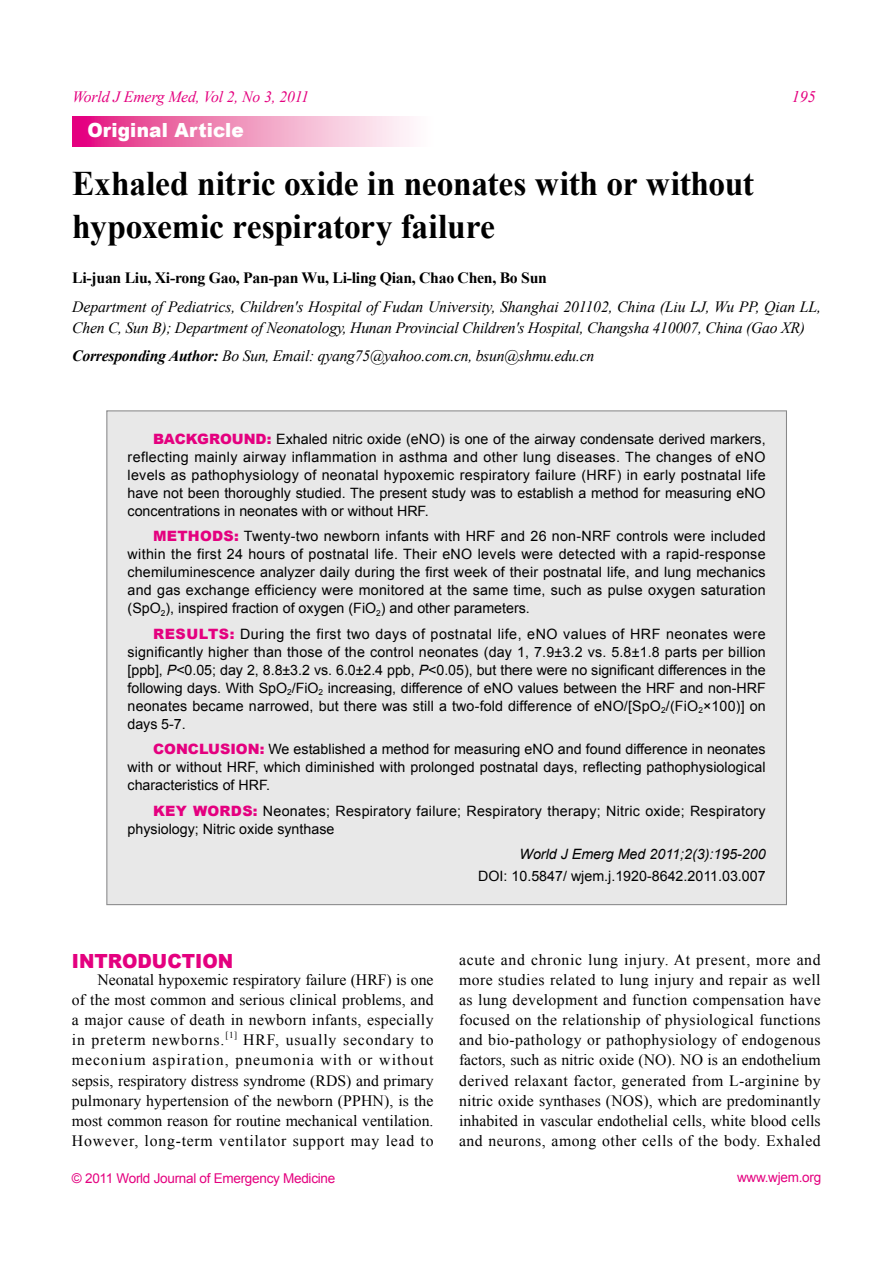
<style>
.page{position:relative;width:893px;height:1263px;background:#fff}
.page>*{position:absolute;margin:0;border:0;box-sizing:border-box;transform-origin:0 0}
.t1{font:700 34.5px/42.5px "Times New Roman";letter-spacing:-.01em;color:#000}
.t2{font:900 19.5px "Arial";letter-spacing:.01em;color:#fff;scale:.95 1}
.t3{font:900 19.5px "Arial";color:#e4007f;scale:.95 1}
.t4{font:italic 16.05px "Times New Roman";color:#e4007f}
.t5{font:15.75px/20.1px "Times New Roman";letter-spacing:.03em;color:#000;text-align:justify}
.t6{font:italic 15.75px/21px "Times New Roman";letter-spacing:-.02em;color:#000}
.t7{font:700 15.75px "Times New Roman";letter-spacing:-.02em;color:#000}
.t8{font:italic 15.75px "Times New Roman";letter-spacing:-.01em;color:#e4007f}
.t9{font:14.25px/18px "Arial";color:#000;text-align:justify}
.t10{font:14.25px/18px "Arial";letter-spacing:.02em;color:#000}
.t11{font:italic 14.25px "Arial";color:#000}
.t12{font:13.5px "Arial";letter-spacing:-.02em;color:#e4007f}
.t13{font:9.15px "Times New Roman";color:#000}
.s1{font-weight:700}
.s2{font-weight:900;color:#e4007f}
.s3{font-style:italic}
</style>
<div class="page">
<svg style="left:72px;top:116px;width:341px;height:31px;background:#f08dbc"></svg>
<div style="left:106px;top:410px;width:681px;height:495px;background:#e8e8e8"></div>
<p class="t8" style="left:72px;top:91px;width:238px">World J Emerg Med, Vol 2, No 3, 2011</p>
<p class="t4" style="left:791px;top:91px;width:26px">195</p>
<h2 class="t2" style="left:87px;top:123px;width:166px">Original Article</h2>
<h1 class="t1" style="left:72px;top:166px;width:683px">Exhaled nitric oxide in neonates with or without hypoxemic respiratory failure</h1>
<p class="t7" style="left:72px;top:272px;width:476px">Li-juan Liu, Xi-rong Gao, Pan-pan Wu, Li-ling Qian, Chao Chen, Bo Sun</p>
<p class="t6" style="left:72px;top:297px;width:750px">Department of Pediatrics, Children's Hospital of Fudan University, Shanghai 201102, China (Liu LJ, Wu PP, Qian LL,<br>Chen C, Sun B); Department of Neonatology, Hunan Provincial Children's Hospital, Changsha 410007, China (Gao XR)</p>
<p class="t6" style="left:72px;top:347px;width:523px"><span class="s1">Corresponding Author:</span> Bo Sun, Email: qyang75@yahoo.com.cn, bsun@shmu.edu.cn</p>
<p class="t9" style="left:128px;top:431px;width:639px;text-indent:26px"><span class="s2">BACKGROUND:</span> Exhaled nitric oxide (eNO) is one of the airway condensate derived markers, reflecting mainly airway inflammation in asthma and other lung diseases. The changes of eNO levels as pathophysiology of neonatal hypoxemic respiratory failure (HRF) in early postnatal life have not been thoroughly studied. The present study was to establish a method for measuring eNO concentrations in neonates with or without HRF.</p>
<p class="t9" style="left:128px;top:529px;width:639px;text-indent:26px"><span class="s2">METHODS:</span> Twenty-two newborn infants with HRF and 26 non-NRF controls were included within the first 24 hours of postnatal life. Their eNO levels were detected with a rapid-response chemiluminescence analyzer daily during the first week of their postnatal life, and lung mechanics and gas exchange efficiency were monitored at the same time, such as pulse oxygen saturation (SpO<sub>2</sub>), inspired fraction of oxygen (FiO<sub>2</sub>) and other parameters.</p>
<p class="t9" style="left:128px;top:626px;width:639px;text-indent:26px"><span class="s2">RESULTS:</span> During the first two days of postnatal life, eNO values of HRF neonates were significantly higher than those of the control neonates (day 1, 7.9±3.2 vs. 5.8±1.8 parts per billion [ppb], <span class="s3">P</span>&lt;0.05; day 2, 8.8±3.2 vs. 6.0±2.4 ppb, <span class="s3">P</span>&lt;0.05), but there were no significant differences in the following days. With SpO<sub>2</sub>/FiO<sub>2</sub> increasing, difference of eNO values between the HRF and non-HRF neonates became narrowed, but there was still a two-fold difference of eNO/[SpO<sub>2</sub>/(FiO<sub>2</sub>×100)] on days 5-7.</p>
<p class="t9" style="left:128px;top:742px;width:639px;text-indent:26px"><span class="s2">CONCLUSION:</span> We established a method for measuring eNO and found difference in neonates with or without HRF, which diminished with prolonged postnatal days, reflecting pathophysiological characteristics of HRF.</p>
<p class="t10" style="left:128px;top:803px;width:639px;text-indent:26px"><span class="s2">KEY WORDS:</span> Neonates; Respiratory failure; Respiratory therapy; Nitric oxide; Respiratory physiology; Nitric oxide synthase</p>
<p class="t11" style="left:519px;top:849px;width:248px">World J Emerg Med 2011;2(3):195-200</p>
<p class="t9" style="left:478px;top:869px;width:289px">DOI: 10.5847/ wjem.j.1920-8642.2011.03.007</p>
<h2 class="t3" style="left:72px;top:954px;width:171px">INTRODUCTION</h2>
<p class="t5" style="left:72px;top:971px;width:363px;text-indent:26px">Neonatal hypoxemic respiratory failure (HRF) is one of the most common and serious clinical problems, and a major cause of death in newborn infants, especially in preterm newborns.</p>
<p class="t13" style="left:225px;top:1031px;width:13px">[1]</p>
<p class="t5" style="left:72px;top:1031px;width:363px;text-indent:171px">HRF, usually secondary to meconium aspiration, pneumonia with or without sepsis, respiratory distress syndrome (RDS) and primary pulmonary hypertension of the newborn (PPHN), is the most common reason for routine mechanical ventilation.<br>However, long-term ventilator support may lead to</p>
<p class="t12" style="left:72px;top:1173px;width:265px">© 2011 World Journal of Emergency Medicine</p>
<p class="t5" style="left:459px;top:951px;width:363px">acute and chronic lung injury. At present, more and more studies related to lung injury and repair as well as lung development and function compensation have focused on the relationship of physiological functions and bio-pathology or pathophysiology of endogenous factors, such as nitric oxide (NO). NO is an endothelium derived relaxant factor, generated from L-arginine by nitric oxide synthases (NOS), which are predominantly inhabited in vascular endothelial cells, white blood cells and neurons, among other cells of the body. Exhaled</p>
<p class="t12" style="left:737px;top:1172px;width:86px">www.wjem.org</p>
</div>
